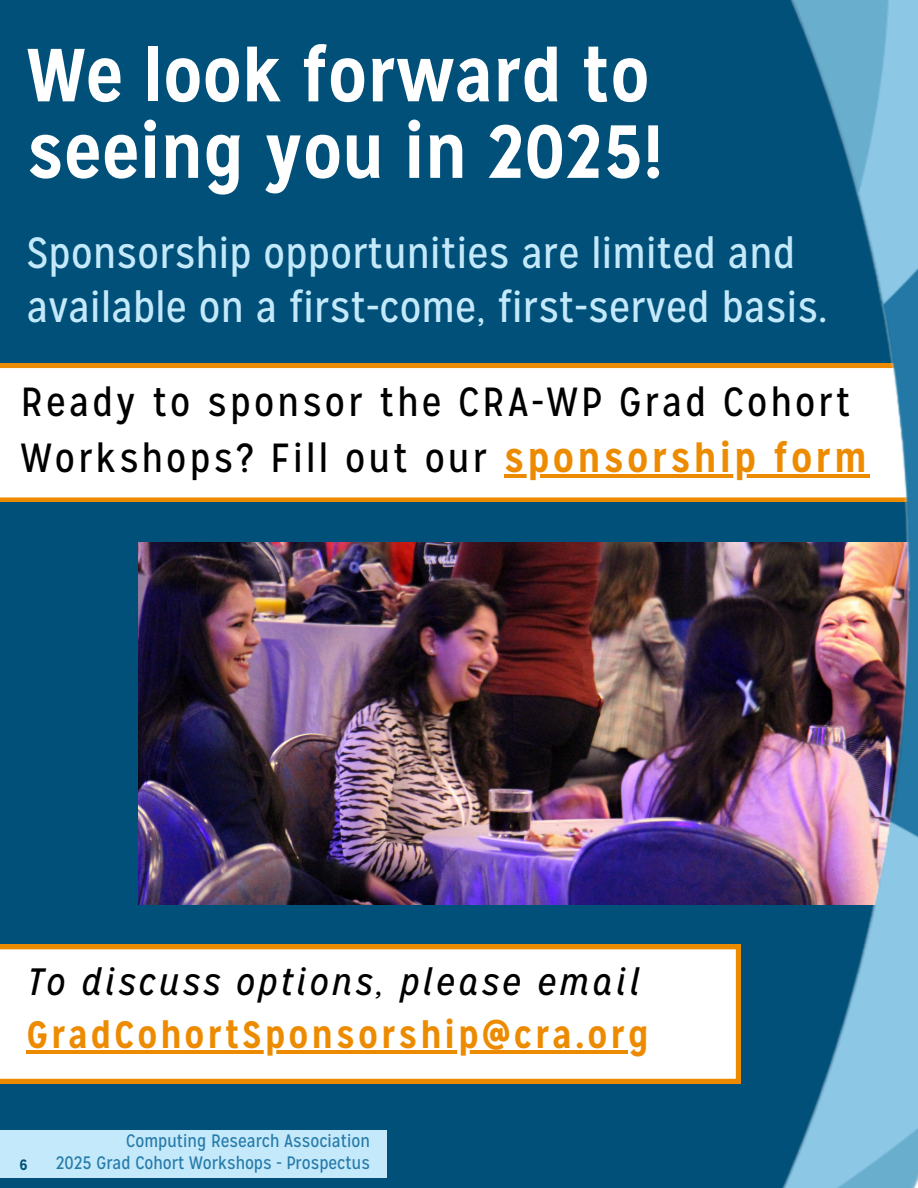
<style>
.page{position:relative;width:918px;height:1188px;background:#005079}
.page>*{position:absolute;margin:0;border:0;box-sizing:border-box;transform-origin:0 0}
.t1{font:700 75px/76.5px "Mission Gothic";color:#fff}
.t2{font:43.5px/54px "Mission Gothic";letter-spacing:.005em;color:#c4e9fb}
.t3{font:40.65px/56.2px "Mission Gothic";letter-spacing:.08em;color:#000}
.t4{font:700 38.1px "Mission Gothic";letter-spacing:.08em;color:#ed8b00}
.t5{font:italic 38.1px "Mission Gothic";letter-spacing:.08em;color:#000}
.t6{font:18px "Mission Gothic";color:#277ba9}
.t7{font:700 15px "Mission Gothic";color:#005079}
.s1{font-weight:700;color:#ed8b00}
</style>
<div class="page">
<img style="left:139px;top:543px;width:545px;height:361px">
<svg style="left:0;top:364px;width:684px;height:138px;background:#fdf7ee"></svg>
<img style="left:684px;top:0;width:234px;height:1188px">
<div style="left:0;top:1130px;width:387px;height:48px;background:#c4e9fb"></div>
<svg style="left:0;top:945px;width:740px;height:138px;background:#fdf6ec"></svg>
<hr style="left:27px;top:1050px;width:601px;height:3px;background:#ed8b00">
<hr style="left:504px;top:474px;width:366px;height:4px;background:#ed8b00">
<p class="t1" style="left:27px;top:37px;width:637px">We look forward to seeing you in 2025!</p>
<h1 class="t2" style="left:27px;top:226px;width:802px">Sponsorship opportunities are limited and available on a first-come, first-served basis.</h1>
<p class="t3" style="left:21px;top:373px;width:847px">Ready to sponsor the CRA-WP Grad Cohort<br>Workshops? Fill out our <span class="s1">sponsorship form</span></p>
<p class="t5" style="left:27px;top:957px;width:614px">To discuss options, please email</p>
<p class="t4" style="left:27px;top:1010px;width:624px">GradCohortSponsorship@cra.org</p>
<h2 class="t6" style="left:126px;top:1129px;width:245px">Computing Research Association</h2>
<h3 class="t7" style="left:19px;top:1155px;width:10px">6</h3>
<p class="t6" style="left:56px;top:1151px;width:316px">2025 Grad Cohort Workshops - Prospectus</p>
</div>
